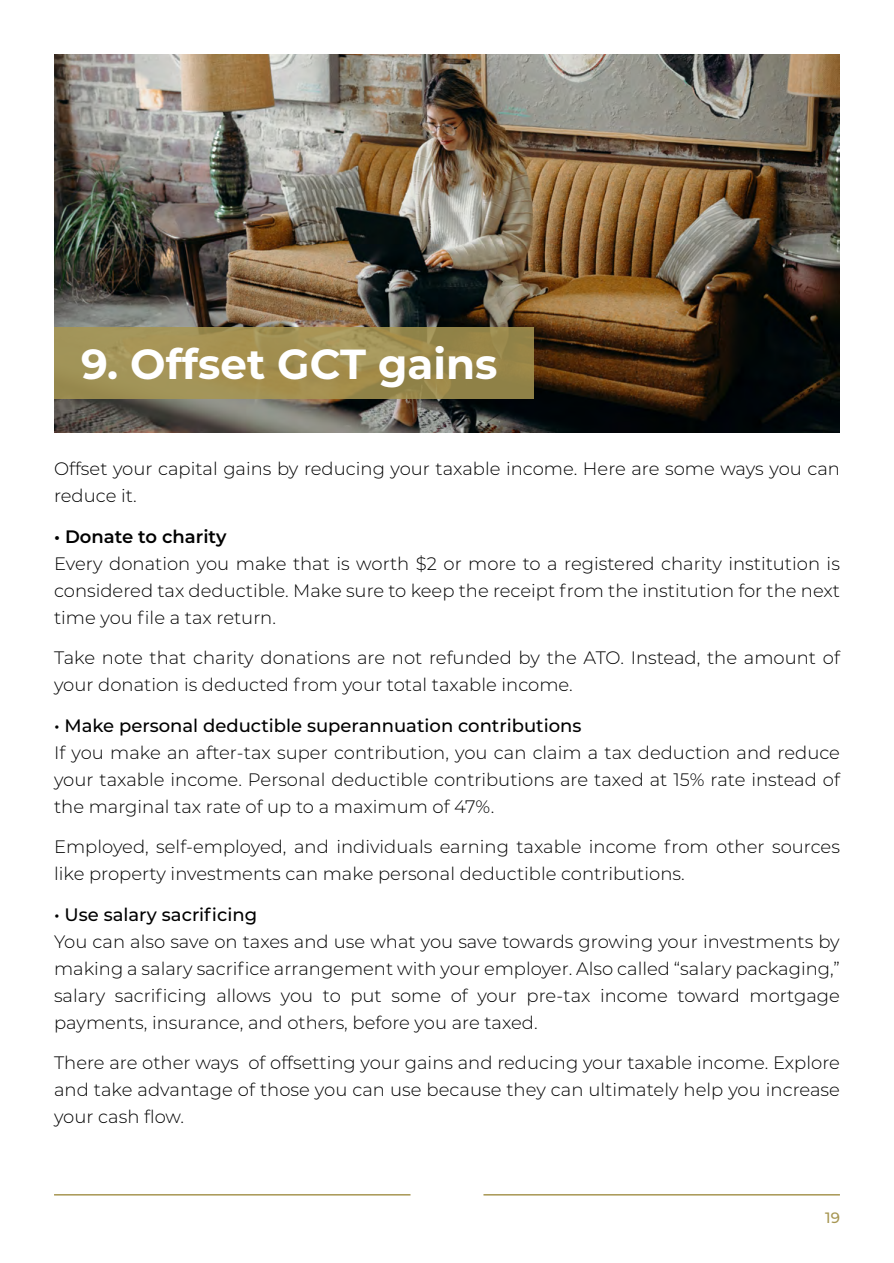
<style>
.page{position:relative;width:894px;height:1263px;background:#fff}
.page>*{position:absolute;margin:0;border:0;box-sizing:border-box;transform-origin:0 0}
.t1{font:700 42px "Montserrat";color:#fff}
.t2{font:300 18px/27px "Montserrat";color:#000;text-align:justify}
.t3{font:500 18px "Montserrat";color:#000}
.t4{font:600 18px "Montserrat";color:#000}
.t5{font:500 15px "Montserrat";color:#a79652}
</style>
<div class="page">
<img style="left:54px;top:54px;width:785px;height:378px">
<svg style="left:54px;top:327px;width:479px;height:71px;background:#9f8e50"></svg>
<hr style="left:54px;top:1194px;width:356px;height:1px;background:#a79652">
<hr style="left:483px;top:1194px;width:356px;height:1px;background:#a79652">
<h1 class="t1" style="left:81px;top:334px;width:418px">9. Offset GCT gains</h1>
<p class="t2" style="left:54px;top:454px;width:787px">Offset your capital gains by reducing your taxable income. Here are some ways you can reduce it.</p>
<p class="t4" style="left:54px;top:523px;width:174px">• Donate to charity</p>
<p class="t2" style="left:54px;top:549px;width:787px">Every donation you make that is worth $2 or more to a registered charity institution is considered tax deductible. Make sure to keep the receipt from the institution for the next time you file a tax return.</p>
<p class="t2" style="left:54px;top:643px;width:787px">Take note that charity donations are not refunded by the ATO. Instead, the amount of your donation is deducted from your total taxable income.</p>
<p class="t3" style="left:54px;top:712px;width:528px">• Make personal deductible superannuation contributions</p>
<p class="t2" style="left:54px;top:738px;width:787px">If you make an after-tax super contribution, you can claim a tax deduction and reduce your taxable income. Personal deductible contributions are taxed at 15% rate instead of the marginal tax rate of up to a maximum of 47%.</p>
<p class="t2" style="left:54px;top:832px;width:787px">Employed, self-employed, and individuals earning taxable income from other sources like property investments can make personal deductible contributions.</p>
<p class="t3" style="left:54px;top:901px;width:204px">• Use salary sacrificing</p>
<p class="t2" style="left:54px;top:927px;width:787px">You can also save on taxes and use what you save towards growing your investments by making a salary sacrifice arrangement with your employer. Also called “salary packaging,” salary sacrificing allows you to put some of your pre-tax income toward mortgage payments, insurance, and others, before you are taxed.</p>
<p class="t2" style="left:54px;top:1048px;width:787px">There are other ways of offsetting your gains and reducing your taxable income. Explore and take advantage of those you can use because they can ultimately help you increase your cash flow.</p>
<p class="t5" style="left:824px;top:1206px;width:16px">19</p>
</div>
